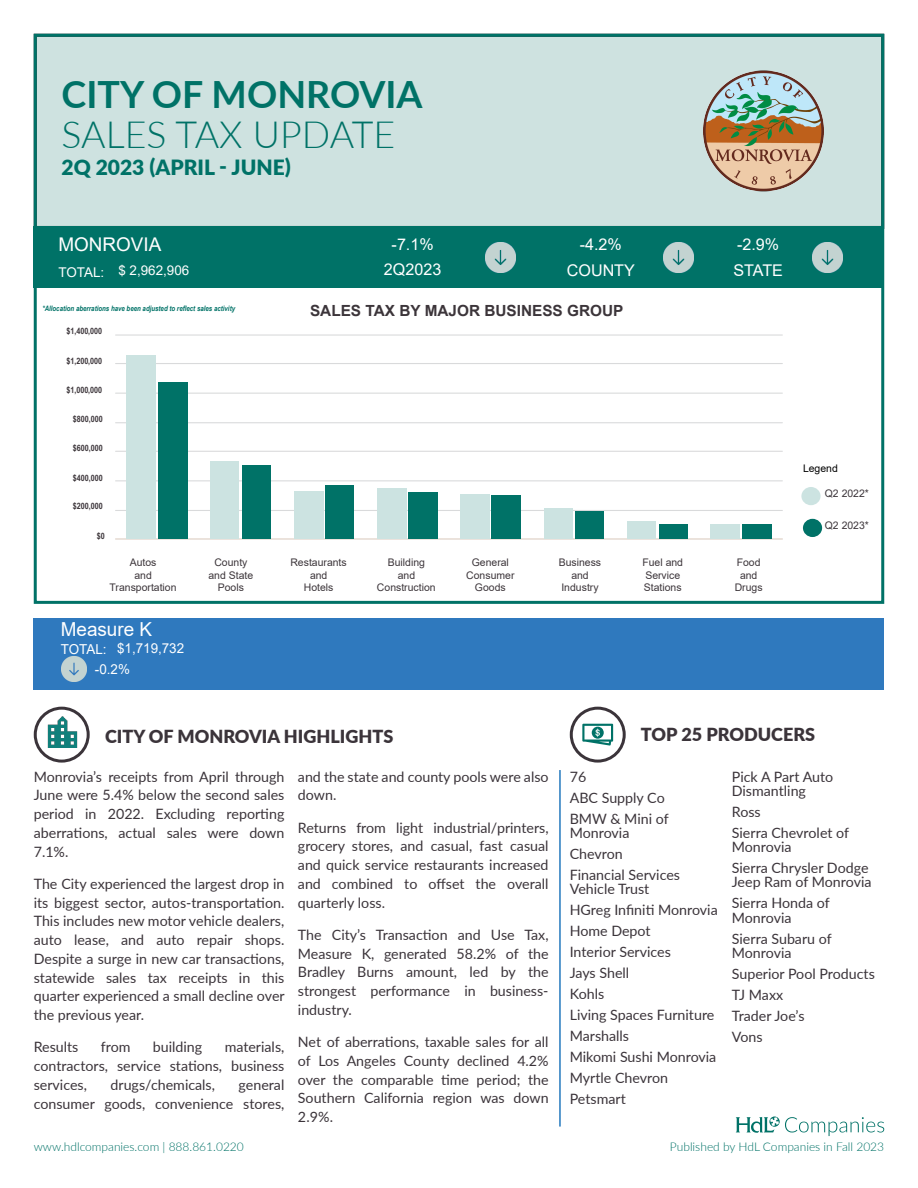
<style>
.page{position:relative;width:918px;height:1188px;background:#fff}
.page>*{position:absolute;margin:0;border:0;box-sizing:border-box;transform-origin:0 0}
.t1{font:300 37.5px "Lato";color:#007267}
.t2{font:700 37.5px "Lato";color:#007267}
.t3{font:900 21px "Lato";color:#007267}
.t4{font:19.35px "Arial";color:#fff}
.t5{font:18.9px "Arial";color:#fff}
.t6{font:900 18px "Lato";color:#3b343a}
.t7{font:16.2px "Arial";color:#fff}
.t8{font:700 15.3px "Arial";color:#3c353a}
.t9{font:14.25px/18.8px "Lato";color:#3b343a}
.t10{font:13.65px/20.4px "Arial";color:#fff}
.t11{font:13.35px "Arial";color:#fff}
.t12{font:300 12px "Lato";color:#007267}
.t13{font:10.5px/12.1px "Arial";color:#3c353a;text-align:center}
.t14{font:10.5px "Arial";color:#000}
.t15{font:700 8.7px "Arial Narrow";color:#3c353a}
.t16{font:italic 700 7.5px "Arial Narrow";color:#007267}
</style>
<div class="page">
<div style="left:35px;top:35px;width:848px;height:192px;background:#cee2e0"></div>
<div style="left:34px;top:34px;width:850px;height:570px;border:3px solid #007267"></div>
<svg style="left:736px;top:1116px;width:148px;height:20px"></svg>
<hr style="left:559px;top:770px;width:2px;height:357px;background:#2479be">
<div style="left:801px;top:487px;width:20px;height:18px;background:#cce3e1;border-radius:50%"></div>
<div style="left:803px;top:519px;width:19px;height:18px;background:#007267;border-radius:50%"></div>
<hr style="left:116px;top:510px;width:666px;height:1px;background:#d9dadb">
<hr style="left:116px;top:480px;width:666px;height:1px;background:#d9dadb">
<hr style="left:116px;top:451px;width:666px;height:1px;background:#d9dadb">
<hr style="left:116px;top:422px;width:666px;height:1px;background:#d9dadb">
<hr style="left:116px;top:393px;width:666px;height:1px;background:#d9dadb">
<hr style="left:116px;top:363px;width:666px;height:1px;background:#d9dadb">
<hr style="left:116px;top:334px;width:666px;height:2px;background:#d9dadb">
<hr style="left:116px;top:538px;width:666px;height:2px;background:#edddd1">
<div style="left:127px;top:356px;width:29px;height:183px;background:#cce3e1"></div>
<div style="left:211px;top:461px;width:28px;height:78px;background:#cce3e1"></div>
<div style="left:294px;top:492px;width:29px;height:47px;background:#cce3e1"></div>
<div style="left:377px;top:489px;width:29px;height:50px;background:#cce3e1"></div>
<div style="left:460px;top:494px;width:29px;height:45px;background:#cce3e1"></div>
<div style="left:544px;top:508px;width:28px;height:31px;background:#cce3e1"></div>
<div style="left:627px;top:521px;width:29px;height:18px;background:#cce3e1"></div>
<div style="left:710px;top:525px;width:30px;height:14px;background:#cce3e1"></div>
<div style="left:158px;top:382px;width:30px;height:157px;background:#007267"></div>
<div style="left:242px;top:466px;width:29px;height:73px;background:#007267"></div>
<div style="left:325px;top:485px;width:29px;height:54px;background:#007267"></div>
<div style="left:409px;top:493px;width:29px;height:46px;background:#007267"></div>
<div style="left:492px;top:495px;width:29px;height:44px;background:#007267"></div>
<div style="left:576px;top:512px;width:28px;height:27px;background:#007267"></div>
<div style="left:659px;top:525px;width:28px;height:14px;background:#007267"></div>
<div style="left:742px;top:525px;width:29px;height:14px;background:#007267"></div>
<img style="left:703px;top:70px;width:120px;height:122px">
<div style="left:570px;top:707px;width:56px;height:56px;border:3px solid #3b343a;border-radius:50%"></div>
<svg style="left:582px;top:724px;width:31px;height:22px"></svg>
<img style="left:43px;top:714px;width:39px;height:38px">
<div style="left:34px;top:707px;width:56px;height:56px;border:3px solid #3b343a;border-radius:50%"></div>
<div style="left:34px;top:618px;width:850px;height:72px;background:#2f79be"></div>
<img style="left:61px;top:657px;width:26px;height:25px">
<div style="left:34px;top:227px;width:850px;height:61px;background:#007267"></div>
<img style="left:485px;top:242px;width:31px;height:31px">
<img style="left:663px;top:242px;width:31px;height:31px">
<img style="left:812px;top:242px;width:31px;height:31px">
<p class="t2" style="left:62px;top:66px;width:362px">CITY OF MONROVIA</p>
<p class="t1" style="left:62px;top:109px;width:335px">SALES TAX UPDATE</p>
<p class="t3" style="left:62px;top:151px;width:231px">2Q 2023 (APRIL - JUNE)</p>
<p class="t5" style="left:58px;top:231px;width:104px">MONROVIA</p>
<p class="t11" style="left:58px;top:262px;width:132px">TOTAL: $ 2,962,906</p>
<p class="t16" style="left:42px;top:303px;width:194px">*Allocation aberrations have been adjusted to reflect sales activity</p>
<p class="t15" style="left:66px;top:324px;width:37px">$1,400,000</p>
<p class="t15" style="left:66px;top:354px;width:37px">$1,200,000</p>
<p class="t15" style="left:66px;top:384px;width:37px">$1,000,000</p>
<p class="t15" style="left:73px;top:412px;width:31px">$800,000</p>
<p class="t15" style="left:73px;top:442px;width:31px">$600,000</p>
<p class="t15" style="left:73px;top:471px;width:31px">$400,000</p>
<p class="t15" style="left:73px;top:500px;width:31px">$200,000</p>
<p class="t15" style="left:97px;top:529px;width:9px">$0</p>
<p class="t7" style="left:392px;top:233px;width:44px">-7.1%</p>
<p class="t7" style="left:580px;top:233px;width:44px">-4.2%</p>
<p class="t7" style="left:737px;top:233px;width:44px">-2.9%</p>
<p class="t7" style="left:567px;top:259px;width:70px">COUNTY</p>
<p class="t7" style="left:733px;top:259px;width:51px">STATE</p>
<p class="t7" style="left:384px;top:258px;width:59px">2Q2023</p>
<p class="t8" style="left:310px;top:300px;width:315px">SALES TAX BY MAJOR BUSINESS GROUP</p>
<p class="t13" style="left:110px;top:557px;width:69px">Autos<br>and<br>Transportation</p>
<p class="t13" style="left:209px;top:557px;width:46px">County and State<br>Pools</p>
<p class="t13" style="left:290px;top:557px;width:58px">Restaurants and<br>Hotels</p>
<p class="t13" style="left:377px;top:557px;width:60px">Building<br>and<br>Construction</p>
<p class="t13" style="left:466px;top:557px;width:50px">General<br>Consumer<br>Goods</p>
<p class="t13" style="left:559px;top:557px;width:44px">Business and<br>Industry</p>
<p class="t13" style="left:642px;top:557px;width:42px;text-align:left">Fuel and<br>Service<br>Stations</p>
<p class="t13" style="left:735px;top:557px;width:29px">Food and<br>Drugs</p>
<p class="t4" style="left:61px;top:616px;width:93px">Measure K</p>
<p class="t10" style="left:117px;top:638px;width:69px">$1,719,732</p>
<p class="t10" style="left:95px;top:639px;width:37px;text-indent:-34px">TOTAL: -0.2%</p>
<p class="t14" style="left:803px;top:461px;width:36px">Legend</p>
<p class="t13" style="left:825px;top:488px;width:46px">Q2 2022*</p>
<p class="t13" style="left:825px;top:519px;width:46px">Q2 2023*</p>
<p class="t6" style="left:105px;top:723px;width:290px">CITY OF MONROVIA HIGHLIGHTS</p>
<p class="t6" style="left:641px;top:721px;width:176px">TOP 25 PRODUCERS</p>
<p class="t9" style="left:34px;top:766px;width:252px;text-align:justify">Monrovia’s receipts from April through June were 5.4% below the second sales period in 2022. Excluding reporting aberrations, actual sales were down 7.1%.</p>
<p class="t9" style="left:34px;top:874px;width:252px;text-align:justify">The City experienced the largest drop in its biggest sector, autos-transportation.<br>This includes new motor vehicle dealers, auto lease, and auto repair shops.<br>Despite a surge in new car transactions, statewide sales tax receipts in this quarter experienced a small decline over the previous year.</p>
<p class="t9" style="left:34px;top:1037px;width:46px">Results</p>
<p class="t9" style="left:101px;top:1037px;width:31px">from</p>
<p class="t9" style="left:153px;top:1037px;width:51px">building</p>
<p class="t9" style="left:34px;top:1037px;width:252px;text-align:justify;text-indent:191px">materials, contractors, service stations, business services,</p>
<p class="t9" style="left:34px;top:1075px;width:252px;text-align:right">general<br>consumer goods, convenience stores,</p>
<p class="t9" style="left:111px;top:1075px;width:106px">drugs/chemicals,</p>
<p class="t12" style="left:34px;top:1139px;width:212px">www.hdlcompanies.com | 888.861.0220</p>
<p class="t9" style="left:298px;top:766px;width:252px">and the state and county pools were also down.</p>
<p class="t9" style="left:298px;top:817px;width:252px;text-align:justify">Returns from light industrial/printers, grocery stores, and casual, fast casual and quick service restaurants increased and combined to offset the overall quarterly loss.</p>
<p class="t9" style="left:298px;top:925px;width:252px;text-align:justify">The City’s Transaction and Use Tax, Measure K, generated 58.2% of the Bradley Burns amount, led by the strongest performance in business&shy;industry.</p>
<p class="t9" style="left:298px;top:1032px;width:252px;text-align:justify">Net of aberrations, taxable sales for all of Los Angeles County declined 4.2% over the comparable time period; the Southern California region was down 2.9%.</p>
<p class="t9" style="left:570px;top:766px;width:18px">76</p>
<p class="t9" style="left:570px;top:787px;width:96px">ABC Supply Co</p>
<p class="t9" style="left:570px;top:811px;width:100px;line-height:14.2px">BMW &amp; Mini of<br>Monrovia</p>
<p class="t9" style="left:570px;top:844px;width:55px">Chevron</p>
<p class="t9" style="left:570px;top:867px;width:112px;line-height:14.2px">Financial Services<br>Vehicle Trust</p>
<p class="t9" style="left:570px;top:900px;width:149px">HGreg Infiniti Monrovia</p>
<p class="t9" style="left:570px;top:921px;width:82px">Home Depot</p>
<p class="t9" style="left:570px;top:942px;width:103px">Interior Services</p>
<p class="t9" style="left:570px;top:963px;width:61px">Jays Shell</p>
<p class="t9" style="left:570px;top:984px;width:36px">Kohls</p>
<p class="t9" style="left:570px;top:1005px;width:146px">Living Spaces Furniture</p>
<p class="t9" style="left:570px;top:1026px;width:61px">Marshalls</p>
<p class="t9" style="left:570px;top:1047px;width:148px">Mikomi Sushi Monrovia</p>
<p class="t9" style="left:570px;top:1068px;width:100px">Myrtle Chevron</p>
<p class="t9" style="left:570px;top:1089px;width:58px">Petsmart</p>
<p class="t9" style="left:732px;top:769px;width:103px;line-height:14.2px">Pick A Part Auto<br>Dismantling</p>
<p class="t9" style="left:732px;top:802px;width:30px">Ross</p>
<p class="t9" style="left:732px;top:825px;width:119px;line-height:14.2px">Sierra Chevrolet of<br>Monrovia</p>
<p class="t9" style="left:732px;top:860px;width:141px;line-height:14.2px">Sierra Chrysler Dodge<br>Jeep Ram of Monrovia</p>
<p class="t9" style="left:732px;top:895px;width:99px;line-height:14.2px">Sierra Honda of<br>Monrovia</p>
<p class="t9" style="left:732px;top:931px;width:101px;line-height:14.2px">Sierra Subaru of<br>Monrovia</p>
<p class="t9" style="left:732px;top:964px;width:145px">Superior Pool Products</p>
<p class="t9" style="left:732px;top:985px;width:53px">TJ Maxx</p>
<p class="t9" style="left:732px;top:1006px;width:74px">Trader Joe’s</p>
<p class="t9" style="left:732px;top:1027px;width:32px">Vons</p>
<p class="t12" style="left:670px;top:1139px;width:216px">Published by HdL Companies in Fall 2023</p>
</div>
